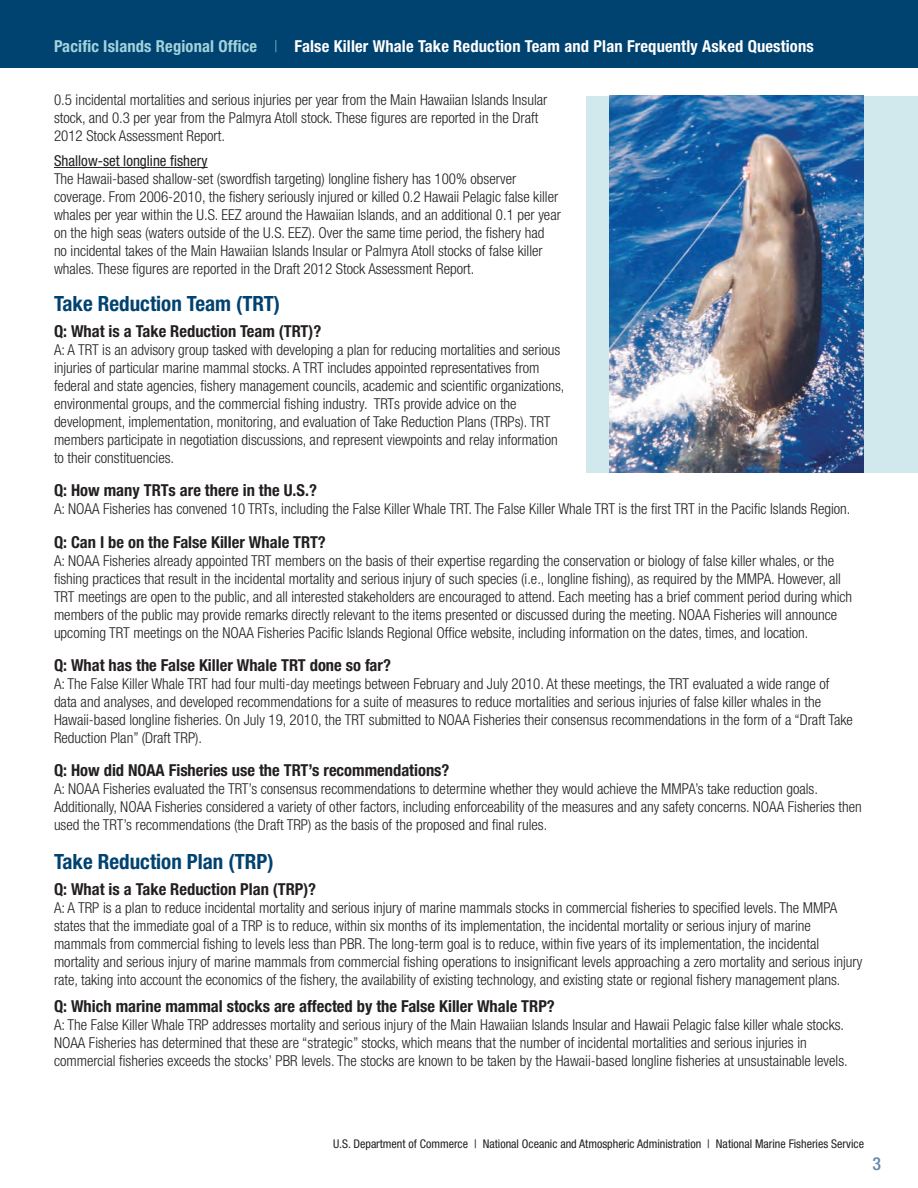
<style>
.page{position:relative;width:918px;height:1188px;background:#fff}
.page>*{position:absolute;margin:0;border:0;box-sizing:border-box;transform-origin:0 0}
.t1{font:700 condensed 21px "Helvetica Neue LT Std";color:#004270}
.t2{font:500 condensed 18px "Helvetica Neue LT Std";color:#6a86ab}
.t3{font:700 condensed 16.5px "Helvetica Neue LT Std";color:#231f20}
.t4{font:700 condensed 16.5px "Helvetica Neue LT Std";letter-spacing:.01em;color:#fff}
.t5{font:300 condensed 15px/18px "Helvetica Neue LT Std";color:#231f20}
.t6{font:condensed 15px "Helvetica Neue LT Std";color:#231f20}
.t7{font:condensed 12px "Helvetica Neue LT Std";color:#231f20}
.s1{color:#a3d4dc}
.s2{font-weight:100;color:#a3d4dc}
</style>
<div class="page">
<div style="left:0;top:0;width:918px;height:68px;background:#004270"></div>
<hr style="left:54px;top:167px;width:154px;height:1px;background:#231f20">
<div style="left:586px;top:96px;width:332px;height:376px;background:#d1e9ed"></div>
<img style="left:610px;top:96px;width:254px;height:376px">
<p class="t4" style="left:54px;top:36px;width:761px"><span class="s1">Pacific Islands Regional Office</span> <span class="s2">|</span> False Killer Whale Take Reduction Team and Plan Frequently Asked Questions</p>
<p class="t5" style="left:54px;top:91px;width:495px">0.5 incidental mortalities and serious injuries per year from the Main Hawaiian Islands Insular stock, and 0.3 per year from the Palmyra Atoll stock. These figures are reported in the Draft<br>2012 Stock Assessment Report.</p>
<p class="t6" style="left:54px;top:152px;width:155px">Shallow-set longline fishery</p>
<p class="t5" style="left:54px;top:170px;width:508px">The Hawaii-based shallow-set (swordfish targeting) longline fishery has 100% observer coverage. From 2006-2010, the fishery seriously injured or killed 0.2 Hawaii Pelagic false killer whales per year within the U.S. EEZ around the Hawaiian Islands, and an additional 0.1 per year on the high seas (waters outside of the U.S. EEZ). Over the same time period, the fishery had no incidental takes of the Main Hawaiian Islands Insular or Palmyra Atoll stocks of false killer whales. These figures are reported in the Draft 2012 Stock Assessment Report.</p>
<h1 class="t1" style="left:54px;top:290px;width:228px">Take Reduction Team (TRT)</h1>
<p class="t3" style="left:54px;top:321px;width:269px">Q: What is a Take Reduction Team (TRT)?</p>
<p class="t5" style="left:54px;top:341px;width:512px">A: A TRT is an advisory group tasked with developing a plan for reducing mortalities and serious injuries of particular marine mammal stocks. A TRT includes appointed representatives from federal and state agencies, fishery management councils, academic and scientific organizations, environmental groups, and the commercial fishing industry. TRTs provide advice on the development, implementation, monitoring, and evaluation of Take Reduction Plans (TRPs). TRT members participate in negotiation discussions, and represent viewpoints and relay information to their constituencies.</p>
<p class="t3" style="left:54px;top:480px;width:265px">Q: How many TRTs are there in the U.S.?</p>
<p class="t5" style="left:54px;top:500px;width:798px">A: NOAA Fisheries has convened 10 TRTs, including the False Killer Whale TRT. The False Killer Whale TRT is the first TRT in the Pacific Islands Region.</p>
<p class="t3" style="left:54px;top:532px;width:273px">Q: Can I be on the False Killer Whale TRT?</p>
<p class="t5" style="left:54px;top:551px;width:800px">A: NOAA Fisheries already appointed TRT members on the basis of their expertise regarding the conservation or biology of false killer whales, or the fishing practices that result in the incidental mortality and serious injury of such species (i.e., longline fishing), as required by the MMPA. However, all TRT meetings are open to the public, and all interested stakeholders are encouraged to attend. Each meeting has a brief comment period during which members of the public may provide remarks directly relevant to the items presented or discussed during the meeting. NOAA Fisheries will announce upcoming TRT meetings on the NOAA Fisheries Pacific Islands Regional Office website, including information on the dates, times, and location.</p>
<p class="t3" style="left:54px;top:655px;width:338px">Q: What has the False Killer Whale TRT done so far?</p>
<p class="t5" style="left:54px;top:675px;width:801px">A: The False Killer Whale TRT had four multi-day meetings between February and July 2010. At these meetings, the TRT evaluated a wide range of data and analyses, and developed recommendations for a suite of measures to reduce mortalities and serious injuries of false killer whales in the Hawaii-based longline fisheries. On July 19, 2010, the TRT submitted to NOAA Fisheries their consensus recommendations in the form of a “Draft Take Reduction Plan” (Draft TRP).</p>
<p class="t3" style="left:54px;top:760px;width:397px">Q: How did NOAA Fisheries use the TRT’s recommendations?</p>
<p class="t5" style="left:54px;top:780px;width:809px">A: NOAA Fisheries evaluated the TRT’s consensus recommendations to determine whether they would achieve the MMPA’s take reduction goals.<br>Additionally, NOAA Fisheries considered a variety of other factors, including enforceability of the measures and any safety concerns. NOAA Fisheries then used the TRT’s recommendations (the Draft TRP) as the basis of the proposed and final rules.</p>
<h1 class="t1" style="left:54px;top:848px;width:221px">Take Reduction Plan (TRP)</h1>
<p class="t3" style="left:54px;top:879px;width:264px">Q: What is a Take Reduction Plan (TRP)?</p>
<p class="t5" style="left:54px;top:899px;width:810px">A: A TRP is a plan to reduce incidental mortality and serious injury of marine mammals stocks in commercial fisheries to specified levels. The MMPA states that the immediate goal of a TRP is to reduce, within six months of its implementation, the incidental mortality or serious injury of marine mammals from commercial fishing to levels less than PBR. The long-term goal is to reduce, within five years of its implementation, the incidental mortality and serious injury of marine mammals from commercial fishing operations to insignificant levels approaching a zero mortality and serious injury rate, taking into account the economics of the fishery, the availability of existing technology, and existing state or regional fishery management plans.</p>
<p class="t3" style="left:54px;top:996px;width:502px">Q: Which marine mammal stocks are affected by the False Killer Whale TRP?</p>
<p class="t5" style="left:54px;top:1015px;width:795px">A: The False Killer Whale TRP addresses mortality and serious injury of the Main Hawaiian Islands Insular and Hawaii Pelagic false killer whale stocks.<br>NOAA Fisheries has determined that these are “strategic” stocks, which means that the number of incidental mortalities and serious injuries in commercial fisheries exceeds the stocks’ PBR levels. The stocks are known to be taken by the Hawaii-based longline fisheries at unsustainable levels.</p>
<p class="t7" style="left:333px;top:1136px;width:532px">U.S. Department of Commerce | National Oceanic and Atmospheric Administration | National Marine Fisheries Service</p>
<p class="t2" style="left:873px;top:1153px;width:10px">3</p>
</div>
